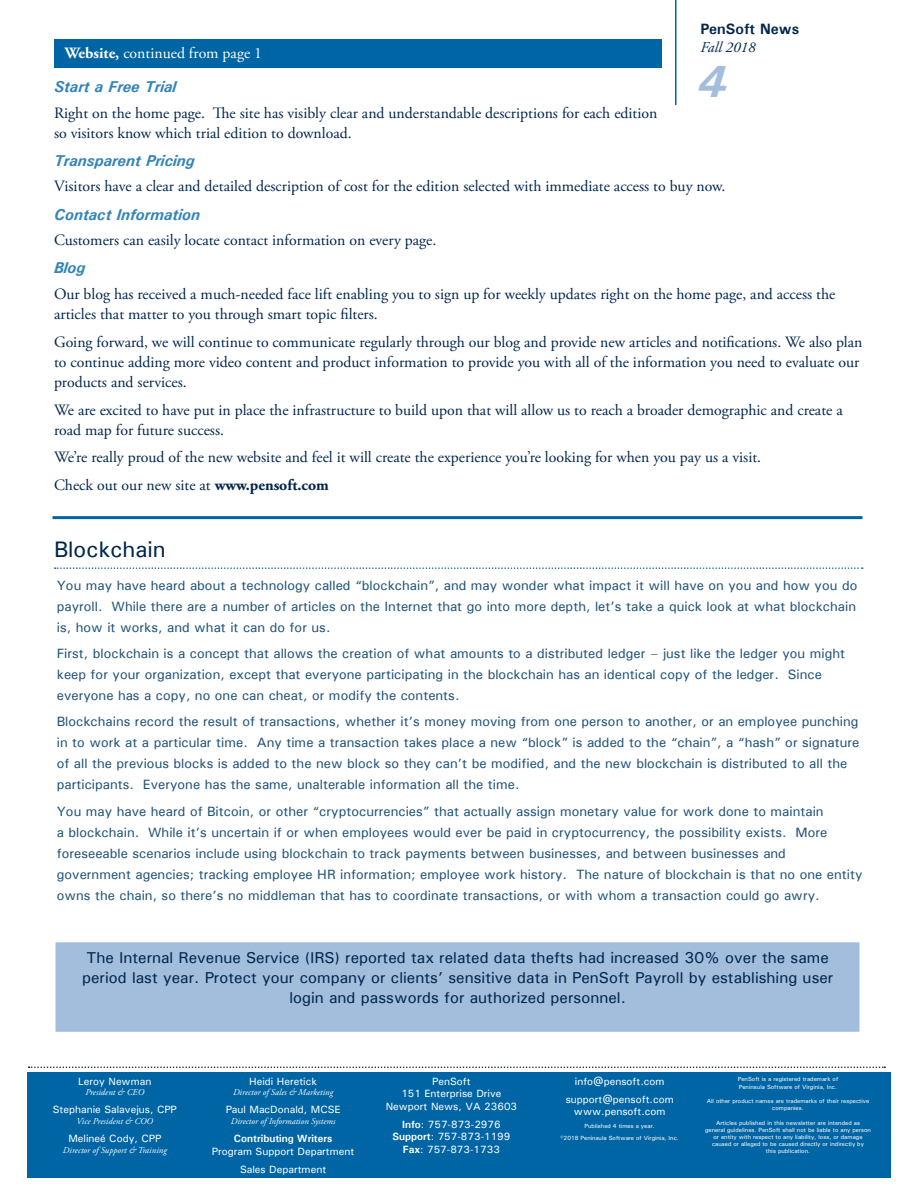
<style>
.page{position:relative;width:918px;height:1188px;background:#fff}
.page>*{position:absolute;margin:0;border:0;box-sizing:border-box;transform-origin:0 0}
.page_number{font:italic 700 45px "Univers";color:#a3bddd}
.Headline{font:500 22.5px "Univers";color:#00254c}
.Paragraph_Text{font:15.75px/20.2px "Adobe Garamond Pro";color:#00254c}
.Paragraph_Text-2{font:500 15.75px/20.2px "Univers";color:#00254c;text-align:center}
.Subhead_3{font:italic 700 15.75px "Univers";color:#3484ba}
.Paragraph_Text-3{font:15.75px "Adobe Garamond Pro";color:#fff}
.Text_Plain{font:700 15px "Univers";color:#00254c}
.Text_Plain-2{font:italic 15px "Adobe Garamond Pro";color:#00254c}
.Paragraph_Paul_Blue{font:500 13.5px/21px "Univers";color:#205378}
.Credits{font:500 10.5px "Univers";color:#fff}
.Credits_Last{font:500 10.5px "Univers";color:#fff}
.Credits-2{font:700 10.5px "Univers";color:#fff}
.Credits_Title{font:italic 9px "Adobe Garamond Pro";color:#fff}
.Small_Credits{font:500 6px/7.2px "Univers";color:#fff;text-align:center}
.Credits_Address_Last{font:500 6px "Univers";color:#fff}
.s1{font-weight:700}
</style>
<div class="page">
<div style="left:27px;top:1072px;width:864px;height:106px;background:#0065a4"></div>
<svg style="left:29px;top:1066px;width:856px;height:2px"></svg>
<hr style="left:675px;top:0;width:1px;height:105px;background:#0065a4">
<div style="left:54px;top:39px;width:608px;height:28px;background:#0065a4"></div>
<div style="left:52px;top:939px;width:810px;height:96px;background:#a3bddd;border:3px solid #fff"></div>
<svg style="left:55px;top:567px;width:808px;height:2px"></svg>
<hr style="left:52px;top:516px;width:810px;height:3px;background:#0065a4">
<p class="Text_Plain" style="left:700px;top:19px;width:101px">PenSoft News</p>
<p class="Text_Plain-2" style="left:700px;top:38px;width:57px">Fall 2018</p>
<p class="page_number" style="left:698px;top:53px;width:30px">4</p>
<p class="Paragraph_Text-3" style="left:65px;top:43px;width:199px"><span class="s1">Website,</span> continued from page 1</p>
<p class="Subhead_3" style="left:54px;top:77px;width:124px">Start a Free Trial</p>
<p class="Paragraph_Text" style="left:54px;top:103px;width:605px">Right on the home page. The site has visibly clear and understandable descriptions for each edition so visitors know which trial edition to download.</p>
<p class="Subhead_3" style="left:54px;top:150px;width:142px">Transparent Pricing</p>
<p class="Paragraph_Text" style="left:54px;top:177px;width:673px">Visitors have a clear and detailed description of cost for the edition selected with immediate access to buy now.</p>
<p class="Subhead_3" style="left:54px;top:204px;width:148px">Contact Information</p>
<p class="Paragraph_Text" style="left:54px;top:231px;width:384px">Customers can easily locate contact information on every page.</p>
<p class="Subhead_3" style="left:54px;top:258px;width:33px">Blog</p>
<p class="Paragraph_Text" style="left:54px;top:285px;width:783px">Our blog has received a much-needed face lift enabling you to sign up for weekly updates right on the home page, and access the articles that matter to you through smart topic filters.</p>
<p class="Paragraph_Text" style="left:54px;top:332px;width:810px">Going forward, we will continue to communicate regularly through our blog and provide new articles and notifications. We also plan to continue adding more video content and product information to provide you with all of the information you need to evaluate our products and services.</p>
<p class="Paragraph_Text" style="left:54px;top:400px;width:790px">We are excited to have put in place the infrastructure to build upon that will allow us to reach a broader demographic and create a road map for future success.</p>
<p class="Paragraph_Text" style="left:54px;top:448px;width:709px">We’re really proud of the new website and feel it will create the experience you’re looking for when you pay us a visit.</p>
<p class="Paragraph_Text" style="left:54px;top:475px;width:276px">Check out our new site at <span class="s1">www.pensoft.com</span></p>
<p class="Headline" style="left:54px;top:535px;width:113px">Blockchain</p>
<p class="Paragraph_Paul_Blue" style="left:57px;top:574px;width:802px;text-align:justify">You may have heard about a technology called “blockchain”, and may wonder what impact it will have on you and how you do payroll. While there are a number of articles on the Internet that go into more depth, let’s take a quick look at what blockchain is, how it works, and what it can do for us.</p>
<p class="Paragraph_Paul_Blue" style="left:57px;top:643px;width:790px">First, blockchain is a concept that allows the creation of what amounts to a distributed ledger – just like the ledger you might keep for your organization, except that everyone participating in the blockchain has an identical copy of the ledger. Since everyone has a copy, no one can cheat, or modify the contents.</p>
<p class="Paragraph_Paul_Blue" style="left:57px;top:711px;width:804px">Blockchains record the result of transactions, whether it’s money moving from one person to another, or an employee punching in to work at a particular time. Any time a transaction takes place a new “block” is added to the “chain”, a “hash” or signature of all the previous blocks is added to the new block so they can’t be modified, and the new blockchain is distributed to all the participants. Everyone has the same, unalterable information all the time.</p>
<p class="Paragraph_Paul_Blue" style="left:57px;top:800px;width:807px">You may have heard of Bitcoin, or other “cryptocurrencies” that actually assign monetary value for work done to maintain<br>a blockchain. While it’s uncertain if or when employees would ever be paid in cryptocurrency, the possibility exists. More foreseeable scenarios include using blockchain to track payments between businesses, and between businesses and government agencies; tracking employee HR information; employee work history. The nature of blockchain is that no one entity owns the chain, so there’s no middleman that has to coordinate transactions, or with whom a transaction could go awry.</p>
<p class="Paragraph_Text-2" style="left:82px;top:947px;width:753px">The Internal Revenue Service (IRS) reported tax related data thefts had increased 30% over the same period last year. Protect your company or clients’ sensitive data in PenSoft Payroll by establishing user login and passwords for authorized personnel.</p>
<p class="Credits" style="left:78px;top:1074px;width:75px">Leroy Newman</p>
<p class="Credits_Title" style="left:85px;top:1087px;width:60px">President &amp; CEO</p>
<p class="Credits" style="left:53px;top:1103px;width:125px">Stephanie Salavejus, CPP</p>
<p class="Credits_Title" style="left:76px;top:1116px;width:78px">Vice President &amp; COO</p>
<p class="Credits" style="left:68px;top:1132px;width:94px">Melineé Cody, CPP</p>
<p class="Credits_Title" style="left:63px;top:1145px;width:105px">Director of Support &amp; Training</p>
<p class="Credits" style="left:249px;top:1074px;width:69px">Heidi Heretick</p>
<p class="Credits_Title" style="left:233px;top:1087px;width:102px">Director of Sales &amp; Marketing</p>
<p class="Credits" style="left:226px;top:1103px;width:116px">Paul MacDonald, MCSE</p>
<p class="Credits_Title" style="left:231px;top:1116px;width:106px">Director of Information Systems</p>
<p class="Credits-2" style="left:234px;top:1132px;width:100px">Contributing Writers</p>
<p class="Credits_Last" style="left:212px;top:1145px;width:144px">Program Support Department</p>
<p class="Credits_Last" style="left:240px;top:1163px;width:88px">Sales Department</p>
<p class="Credits" style="left:432px;top:1074px;width:40px">PenSoft</p>
<p class="Credits" style="left:401px;top:1087px;width:102px">151 Enterprise Drive</p>
<p class="Credits_Last" style="left:386px;top:1100px;width:133px">Newport News, VA 23603</p>
<p class="Credits" style="left:402px;top:1118px;width:100px"><span class="s1">Info</span>: 757-873-2976</p>
<p class="Credits" style="left:392px;top:1130px;width:120px"><span class="s1">Support</span>: 757-873-1199</p>
<p class="Credits_Last" style="left:403px;top:1143px;width:99px"><span class="s1">Fax</span>: 757-873-1733</p>
<p class="Credits_Last" style="left:575px;top:1074px;width:91px">info@pensoft.com</p>
<p class="Credits" style="left:566px;top:1092px;width:110px">support@pensoft.com</p>
<p class="Credits_Last" style="left:574px;top:1105px;width:93px">www.pensoft.com</p>
<p class="Credits_Address_Last" style="left:585px;top:1122px;width:72px">Published 4 times a year.</p>
<p class="Small_Credits" style="left:561px;top:1135px;width:120px">©2018 Peninsula Software of Virginia, Inc.</p>
<p class="Small_Credits" style="left:738px;top:1076px;width:102px">PenSoft is a registered trademark of</p>
<p class="Small_Credits" style="left:739px;top:1083px;width:100px">Peninsula Software of Virginia, Inc.</p>
<p class="Small_Credits" style="left:707px;top:1097px;width:164px">All other product names are trademarks of their respective companies.</p>
<p class="Small_Credits" style="left:705px;top:1119px;width:167px">Articles published in this newsletter are intended as<br>general guidelines. PenSoft shall not be liable to any person or entity with respect to any liability, loss, or damage caused or alleged to be caused directly or indirectly by<br>this publication.</p>
</div>
